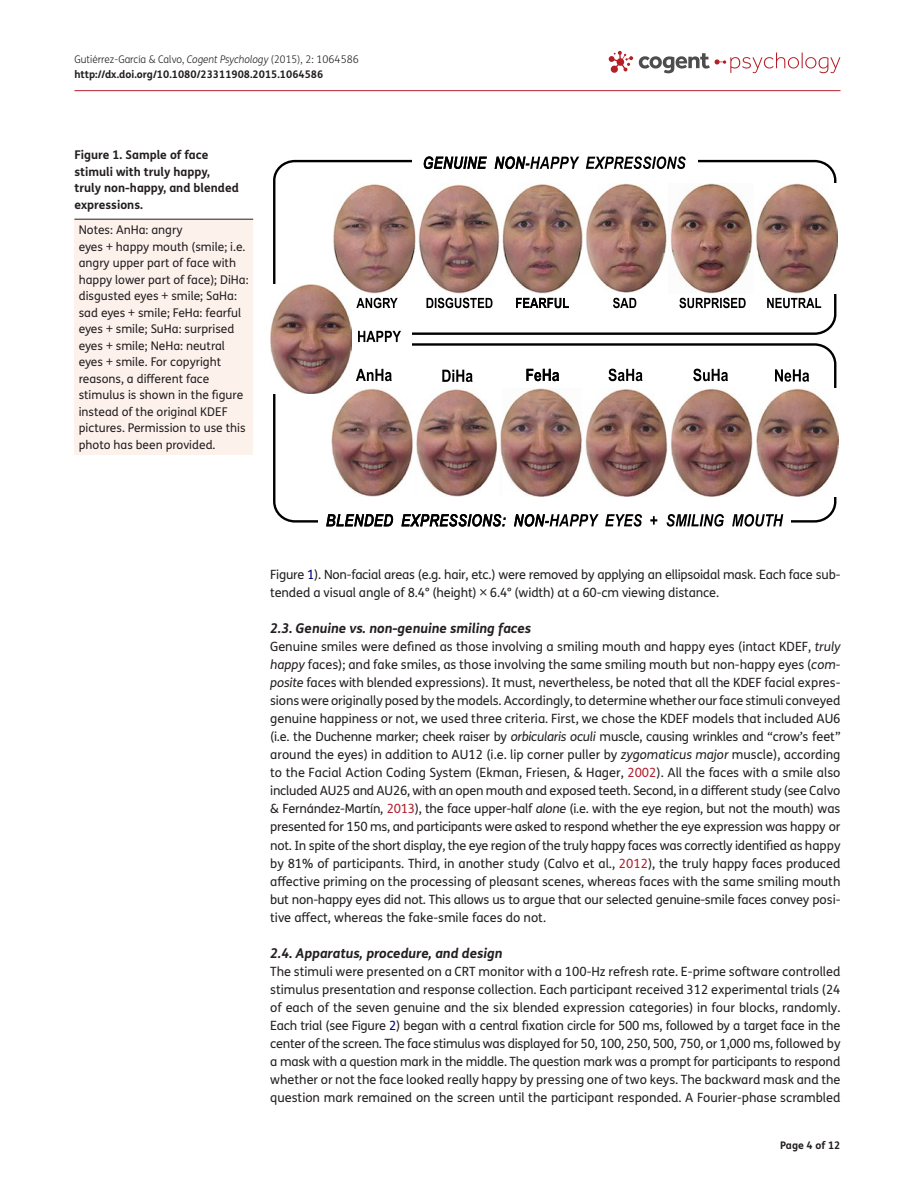
<style>
.page{position:relative;width:915px;height:1191px;background:#fff}
.page>*{position:absolute;margin:0;border:0;box-sizing:border-box;transform-origin:0 0}
.t1{font:italic 700 13.5px "FS Me Pro";color:#231f20}
.t2{font:12.75px/18px "FS Me Pro";letter-spacing:-.01em;color:#231f20;text-align:justify}
.t3{font:12px/16.5px "FS Me Pro";color:#231f20}
.t4{font:700 12px/16.5px "FS Me Pro";color:#231f20}
.t5{font:700 10.5px/15px "FS Me Pro";color:#231f20}
.s1{font-weight:300}
.s2{font-weight:300;font-style:italic}
.s3{color:#000080}
.s4{font-style:italic}
.s5{color:#b3202d}
</style>
<div class="page">
<svg style="left:608px;top:51px;width:232px;height:22px"></svg>
<hr style="left:74px;top:90px;width:766px;height:1px;background:#b3202d">
<div style="left:74px;top:219px;width:179px;height:236px;background:#fdf1ec"></div>
<hr style="left:74px;top:219px;width:179px;height:1px;background:#231f20">
<svg style="left:273px;top:159px;width:564px;height:364px"></svg>
<div style="left:351px;top:362px;width:55px;height:26px;background:#fff"></div>
<div style="left:436px;top:363px;width:56px;height:26px;background:#fff"></div>
<div style="left:420px;top:292px;width:99px;height:22px;background:#fff"></div>
<div style="left:351px;top:292px;width:68px;height:22px;background:#fff"></div>
<div style="left:603px;top:362px;width:55px;height:26px;background:#fff"></div>
<div style="left:687px;top:362px;width:56px;height:26px;background:#fff"></div>
<div style="left:768px;top:363px;width:56px;height:26px;background:#fff"></div>
<div style="left:591px;top:292px;width:67px;height:22px;background:#fff"></div>
<div style="left:673px;top:292px;width:91px;height:22px;background:#fff"></div>
<div style="left:761px;top:292px;width:66px;height:22px;background:#fff"></div>
<div style="left:350px;top:325px;width:62px;height:24px;background:#fff"></div>
<div style="left:318px;top:508px;width:472px;height:26px;background:#fff"></div>
<div style="left:411px;top:150px;width:286px;height:26px;background:#fff"></div>
<svg style="left:526px;top:369px;width:33px;height:12px"></svg>
<svg style="left:516px;top:298px;width:52px;height:10px"></svg>
<svg style="left:356px;top:369px;width:35px;height:12px"></svg>
<svg style="left:442px;top:370px;width:30px;height:12px"></svg>
<svg style="left:426px;top:298px;width:66px;height:10px"></svg>
<svg style="left:356px;top:298px;width:41px;height:10px"></svg>
<svg style="left:423px;top:156px;width:262px;height:13px"></svg>
<svg style="left:326px;top:514px;width:457px;height:12px"></svg>
<svg style="left:608px;top:368px;width:34px;height:13px"></svg>
<svg style="left:693px;top:368px;width:34px;height:13px"></svg>
<svg style="left:775px;top:369px;width:33px;height:13px"></svg>
<svg style="left:613px;top:298px;width:23px;height:10px"></svg>
<svg style="left:679px;top:298px;width:66px;height:10px"></svg>
<svg style="left:767px;top:298px;width:53px;height:10px"></svg>
<svg style="left:358px;top:331px;width:43px;height:11px"></svg>
<img style="left:333px;top:184px;width:504px;height:110px">
<img style="left:331px;top:388px;width:506px;height:108px">
<img style="left:270px;top:284px;width:81px;height:109px">
<p class="t5" style="left:74px;top:51px;width:286px"><span class="s1">Gutiérrez-García &amp; Calvo,</span> <span class="s2">Cogent Psychology</span> <span class="s1">(2015), 2: 1064586 </span>http://dx.doi.org/10.1080/23311908.2015.1064586</p>
<p class="t4" style="left:74px;top:146px;width:166px">Figure 1. Sample of face stimuli with truly happy, truly non-happy, and blended expressions.</p>
<p class="t3" style="left:79px;top:222px;width:171px">Notes: AnHa: angry<br>eyes + happy mouth (smile; i.e. angry upper part of face with happy lower part of face); DiHa: disgusted eyes + smile; SaHa: sad eyes + smile; FeHa: fearful eyes + smile; SuHa: surprised eyes + smile; NeHa: neutral eyes + smile. For copyright reasons, a different face stimulus is shown in the figure instead of the original KDEF pictures. Permission to use this photo has been provided.</p>
<p class="t2" style="left:270px;top:565px;width:571px">Figure <span class="s3">1</span>). Non-facial areas (e.g. hair, etc.) were removed by applying an ellipsoidal mask. Each face sub&shy;tended a visual angle of 8.4° (height) × 6.4° (width) at a 60-cm viewing distance.</p>
<p class="t1" style="left:270px;top:618px;width:262px">2.3. Genuine vs. non-genuine smiling faces</p>
<p class="t2" style="left:270px;top:637px;width:571px">Genuine smiles were defined as those involving a smiling mouth and happy eyes (intact KDEF, <span class="s4">truly happy</span> faces); and fake smiles, as those involving the same smiling mouth but non-happy eyes (<span class="s4">com&shy;posite</span> faces with blended expressions). It must, nevertheless, be noted that all the KDEF facial expres&shy;sions were originally posed by the models. Accordingly, to determine whether our face stimuli conveyed genuine happiness or not, we used three criteria. First, we chose the KDEF models that included AU6 (i.e. the Duchenne marker; cheek raiser by <span class="s4">orbicularis oculi</span> muscle, causing wrinkles and “crow’s feet” around the eyes) in addition to AU12 (i.e. lip corner puller by <span class="s4">zygomaticus major</span> muscle), according to the Facial Action Coding System (Ekman, Friesen, &amp; Hager, <span class="s5">2002</span>). All the faces with a smile also included AU25 and AU26, with an open mouth and exposed teeth. Second, in a different study (see Calvo &amp; Fernández-Martín, <span class="s5">2013</span>), the face upper-half <span class="s4">alone</span> (i.e. with the eye region, but not the mouth) was presented for 150 ms, and participants were asked to respond whether the eye expression was happy or not. In spite of the short display, the eye region of the truly happy faces was correctly identified as happy by 81% of participants. Third, in another study (Calvo et al., <span class="s5">2012</span>), the truly happy faces produced affective priming on the processing of pleasant scenes, whereas faces with the same smiling mouth but non-happy eyes did not. This allows us to argue that our selected genuine-smile faces convey posi&shy;tive affect, whereas the fake-smile faces do not.</p>
<p class="t1" style="left:270px;top:942px;width:234px">2.4. Apparatus, procedure, and design</p>
<p class="t2" style="left:270px;top:961px;width:571px">The stimuli were presented on a CRT monitor with a 100-Hz refresh rate. E-prime software controlled stimulus presentation and response collection. Each participant received 312 experimental trials (24 of each of the seven genuine and the six blended expression categories) in four blocks, randomly.<br>Each trial (see Figure <span class="s3">2</span>) began with a central fixation circle for 500 ms, followed by a target face in the center of the screen. The face stimulus was displayed for 50, 100, 250, 500, 750, or 1,000 ms, followed by a mask with a question mark in the middle. The question mark was a prompt for participants to respond whether or not the face looked really happy by pressing one of two keys. The backward mask and the question mark remained on the screen until the participant responded. A Fourier-phase scrambled</p>
<p class="t5" style="left:780px;top:1137px;width:62px">Page 4 of 12</p>
</div>
